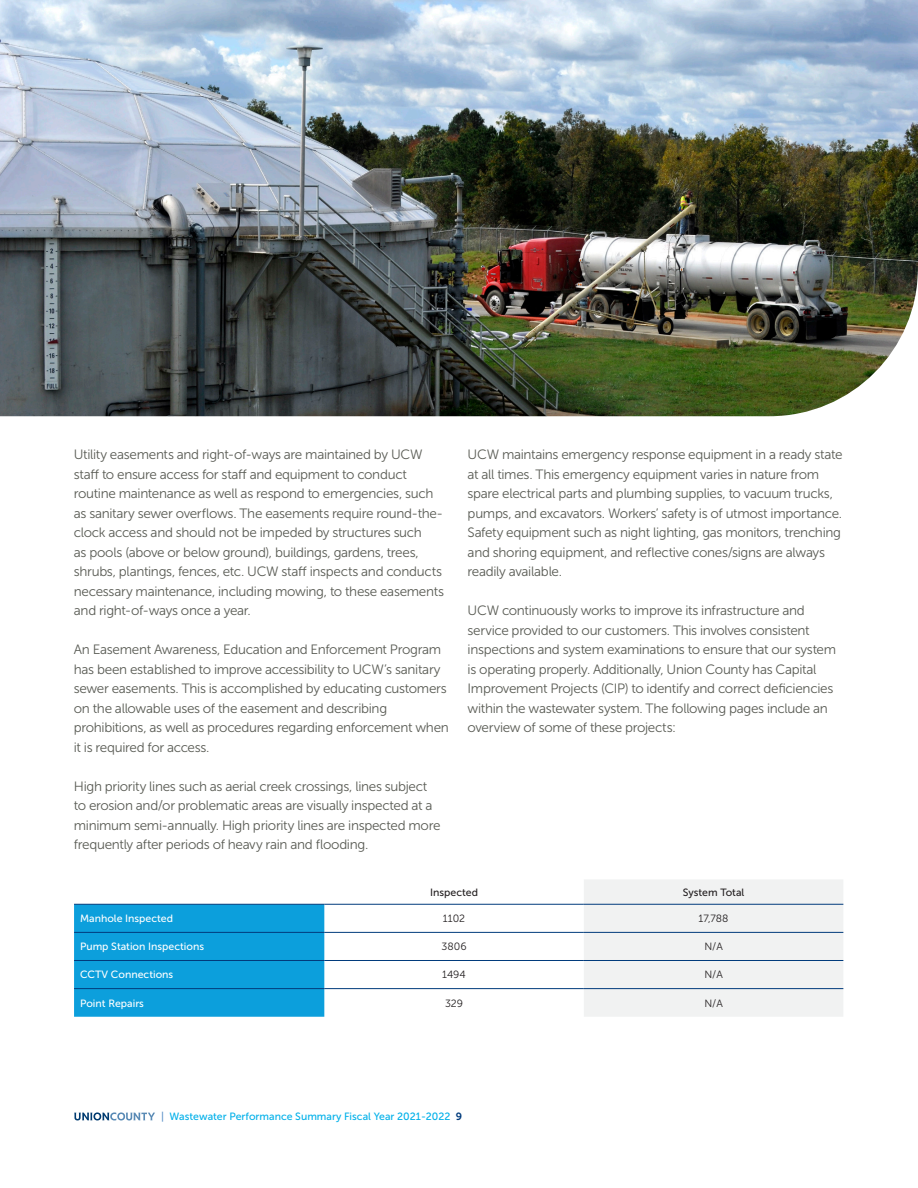
<style>
.page{position:relative;width:918px;height:1188px;background:#fff}
.page>*{position:absolute;margin:0;border:0;box-sizing:border-box;transform-origin:0 0}
.t1{font:13.5px/19.5px "Museo Sans 300";letter-spacing:-.025em;color:#595b54}
.t2{font:10.5px "Museo Sans 500";color:#fff}
.t3{font:10.5px "Museo Sans 500";color:#00b0e9}
.t4{font:10.5px "Museo Sans 300";color:#231f20}
.t5{font:10.5px "Museo Sans 500";color:#231f20}
.s1{color:#5890c7}
.s2{font-family:"Museo Sans 700";color:#013b7c}
</style>
<div class="page">
<svg style="left:74px;top:1112px;width:81px;height:8px"></svg>
<div style="left:584px;top:880px;width:259px;height:137px;background:#f1f2f2"></div>
<div style="left:74px;top:905px;width:250px;height:112px;background:#0c9fdc"></div>
<hr style="left:74px;top:904px;width:250px;height:1px;background:#013b7c">
<hr style="left:324px;top:904px;width:260px;height:1px;background:#013b7c">
<hr style="left:584px;top:904px;width:259px;height:1px;background:#013b7c">
<hr style="left:74px;top:932px;width:250px;height:1px;background:#013b7c">
<hr style="left:324px;top:932px;width:260px;height:1px;background:#013b7c">
<hr style="left:584px;top:932px;width:259px;height:1px;background:#013b7c">
<hr style="left:74px;top:960px;width:250px;height:1px;background:#013b7c">
<hr style="left:324px;top:960px;width:260px;height:1px;background:#013b7c">
<hr style="left:584px;top:960px;width:259px;height:1px;background:#013b7c">
<hr style="left:74px;top:988px;width:250px;height:1px;background:#013b7c">
<hr style="left:324px;top:988px;width:260px;height:1px;background:#013b7c">
<hr style="left:584px;top:988px;width:259px;height:1px;background:#013b7c">
<img style="left:0;top:0;width:918px;height:416px">
<p class="t1" style="left:74px;top:445px;width:372px">Utility easements and right-of-ways are maintained by UCW staff to ensure access for staff and equipment to conduct routine maintenance as well as respond to emergencies, such as sanitary sewer overflows. The easements require round-the&shy;clock access and should not be impeded by structures such<br>as pools (above or below ground), buildings, gardens, trees, shrubs, plantings, fences, etc. UCW staff inspects and conducts necessary maintenance, including mowing, to these easements and right-of-ways once a year.</p>
<p class="t1" style="left:74px;top:640px;width:377px">An Easement Awareness, Education and Enforcement Program has been established to improve accessibility to UCW’s sanitary sewer easements. This is accomplished by educating customers on the allowable uses of the easement and describing prohibitions, as well as procedures regarding enforcement when it is required for access.</p>
<p class="t1" style="left:74px;top:777px;width:368px">High priority lines such as aerial creek crossings, lines subject to erosion and/or problematic areas are visually inspected at a minimum semi-annually. High priority lines are inspected more frequently after periods of heavy rain and flooding.</p>
<p class="t1" style="left:468px;top:445px;width:376px">UCW maintains emergency response equipment in a ready state at all times. This emergency equipment varies in nature from spare electrical parts and plumbing supplies, to vacuum trucks, pumps, and excavators. Workers’ safety is of utmost importance.<br>Safety equipment such as night lighting, gas monitors, trenching and shoring equipment, and reflective cones/signs are always readily available.</p>
<p class="t1" style="left:468px;top:601px;width:370px">UCW continuously works to improve its infrastructure and service provided to our customers. This involves consistent inspections and system examinations to ensure that our system is operating properly. Additionally, Union County has Capital Improvement Projects (CIP) to identify and correct deficiencies within the wastewater system. The following pages include an overview of some of these projects:</p>
<p class="t5" style="left:430px;top:886px;width:49px">Inspected</p>
<p class="t5" style="left:683px;top:886px;width:63px">System Total</p>
<p class="t2" style="left:80px;top:913px;width:95px">Manhole Inspected</p>
<p class="t4" style="left:443px;top:913px;width:24px">1102</p>
<p class="t4" style="left:699px;top:913px;width:32px">17,788</p>
<p class="t2" style="left:80px;top:941px;width:126px">Pump Station Inspections</p>
<p class="t4" style="left:442px;top:941px;width:27px">3806</p>
<p class="t4" style="left:704px;top:941px;width:20px">N/A</p>
<p class="t2" style="left:80px;top:969px;width:95px">CCTV Connections</p>
<p class="t4" style="left:442px;top:969px;width:25px">1494</p>
<p class="t4" style="left:704px;top:969px;width:20px">N/A</p>
<p class="t2" style="left:80px;top:997px;width:65px">Point Repairs</p>
<p class="t4" style="left:445px;top:997px;width:20px">329</p>
<p class="t4" style="left:704px;top:997px;width:20px">N/A</p>
<p class="t3" style="left:161px;top:1111px;width:303px"><span class="s1">|</span> Wastewater Performance Summary Fiscal Year 2021-2022 <span class="s2">9</span></p>
</div>
